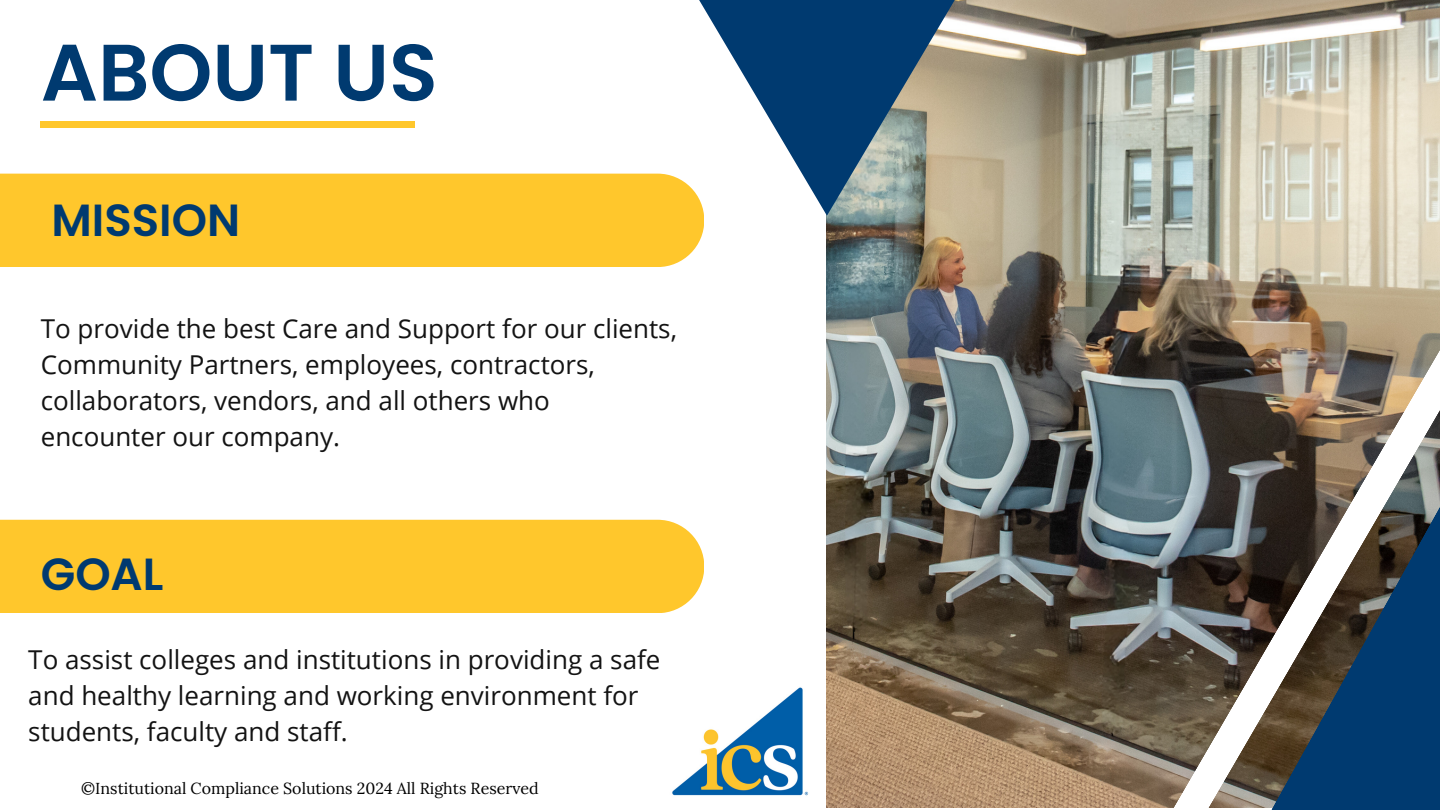
<style>
.page{position:relative;width:1440px;height:810px;background:#fff}
.page>*{position:absolute;margin:0;border:0;box-sizing:border-box;transform-origin:0 0}
.t1{font:600 80px "Poppins";color:#003a70}
.t2{font:600 45px "Poppins";color:#003a70}
.t3{font:26px/36px "Open Sans";color:#131313}
.t4{font:16px "Lora";color:#000}
</style>
<div class="page">
<img style="left:827px;top:0;width:613px;height:808px">
<svg style="left:699px;top:0;width:288px;height:216px"></svg>
<svg style="left:1078px;top:178px;width:362px;height:15px;background:#c5c7b8"></svg>
<img style="left:1056px;top:193px;width:384px;height:617px">
<div style="left:0;top:520px;width:704px;height:93px;background:#ffc72c"></div>
<div style="left:0;top:174px;width:704px;height:93px;background:#ffc72c"></div>
<div style="left:41px;top:121px;width:374px;height:6px;background:#ffc72c"></div>
<img style="left:672px;top:687px;width:137px;height:109px">
<p class="t1" style="left:41px;top:17px;width:398px">ABOUT US</p>
<p class="t2" style="left:51px;top:189px;width:190px">MISSION</p>
<p class="t3" style="left:41px;top:310px;width:638px">To provide the best Care and Support for our clients, Community Partners, employees, contractors, collaborators, vendors, and all others who encounter our company.</p>
<p class="t2" style="left:41px;top:542px;width:124px">GOAL</p>
<p class="t3" style="left:28px;top:641px;width:634px">To assist colleges and institutions in providing a safe and healthy learning and working environment for students, faculty and staff.</p>
<p class="t4" style="left:81px;top:778px;width:459px">©Institutional Compliance Solutions 2024 All Rights Reserved</p>
</div>
